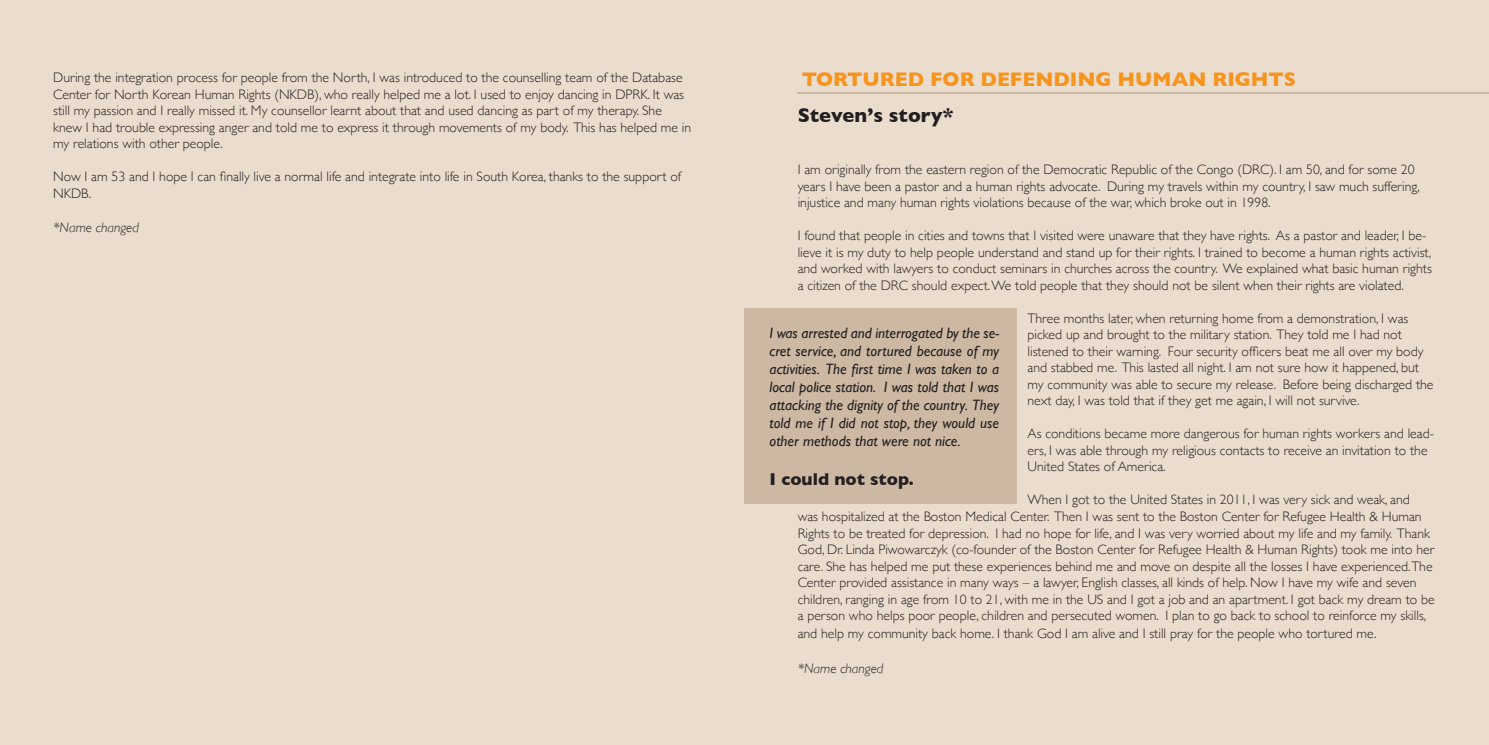
<style>
.page{position:relative;width:1489px;height:745px;background:#fff}
.page>*{position:absolute;margin:0;border:0;box-sizing:border-box;transform-origin:0 0}
.t1{font:700 20px "Gill Sans";color:#f7941d}
.t2{font:700 20px "Gill Sans";color:#231f20}
.t3{font:700 17.5px "Gill Sans";color:#231f20}
.t4{font:italic 15px/18px "Gill Sans";color:#231f20;text-align:justify}
.t5{font:300 13.75px/16.5px "Gill Sans";color:#231f20}
.t6{font:italic 300 13.75px "Gill Sans";color:#231f20}
</style>
<div class="page">
<div style="left:0;top:0;width:745px;height:744px;background:#ebddcd"></div>
<div style="left:744px;top:0;width:744px;height:744px;background:#ebddcd"></div>
<div style="left:744px;top:308px;width:272px;height:195px;background:#cdb9a3"></div>
<hr style="left:797px;top:92px;width:691px;height:2px;background:#cdb9a3">
<p class="t5" style="left:53px;top:69px;width:639px">During the integration process for people from the North, I was introduced to the counselling team of the Database Center for North Korean Human Rights (NKDB), who really helped me a lot. I used to enjoy dancing in DPRK. It was still my passion and I really missed it. My counsellor learnt about that and used dancing as part of my therapy. She knew I had trouble expressing anger and told me to express it through movements of my body. This has helped me in my relations with other people.</p>
<p class="t5" style="left:53px;top:168px;width:629px">Now I am 53 and I hope I can finally live a normal life and integrate into life in South Korea, thanks to the support of<br>NKDB.</p>
<p class="t6" style="left:53px;top:220px;width:87px">*Name changed</p>
<h1 class="t1" style="left:801px;top:64px;width:496px">TORTURED FOR DEFENDING HUMAN RIGHTS</h1>
<h1 class="t2" style="left:797px;top:99px;width:157px">Steven’s story*</h1>
<p class="t5" style="left:797px;top:160px;width:623px">I am originally from the eastern region of the Democratic Republic of the Congo (DRC). I am 50, and for some 20 years I have been a pastor and a human rights advocate. During my travels within my country, I saw much suffering, injustice and many human rights violations because of the war, which broke out in 1998.</p>
<p class="t5" style="left:797px;top:226px;width:635px">I found that people in cities and towns that I visited were unaware that they have rights. As a pastor and leader, I be&shy;lieve it is my duty to help people understand and stand up for their rights. I trained to become a human rights activist, and worked with lawyers to conduct seminars in churches across the country. We explained what basic human rights a citizen of the DRC should expect. We told people that they should not be silent when their rights are violated.</p>
<p class="t5" style="left:1027px;top:309px;width:407px">Three months later, when returning home from a demonstration, I was picked up and brought to the military station. They told me I had not listened to their warning. Four security officers beat me all over my body and stabbed me. This lasted all night. I am not sure how it happened, but my community was able to secure my release. Before being discharged the next day, I was told that if they get me again, I will not survive.</p>
<p class="t5" style="left:1027px;top:424px;width:408px">As conditions became more dangerous for human rights workers and lead&shy;ers, I was able through my religious contacts to receive an invitation to the<br>United States of America.</p>
<p class="t5" style="left:797px;top:490px;width:638px;text-indent:230px">When I got to the United States in 2011, I was very sick and weak, and<br>was hospitalized at the Boston Medical Center. Then I was sent to the Boston Center for Refugee Health &amp; Human Rights to be treated for depression. I had no hope for life, and I was very worried about my life and my family. Thank God, Dr. Linda Piwowarczyk (co-founder of the Boston Center for Refugee Health &amp; Human Rights) took me into her care. She has helped me put these experiences behind me and move on despite all the losses I have experienced.The Center provided assistance in many ways – a lawyer, English classes, all kinds of help. Now I have my wife and seven children, ranging in age from 10 to 21, with me in the US and I got a job and an apartment. I got back my dream to be a person who helps poor people, children and persecuted women. I plan to go back to school to reinforce my skills,</p>
<p class="t5" style="left:797px;top:624px;width:580px">and help my community back home. I thank God I am alive and I still pray for the people who tortured me.</p>
<p class="t6" style="left:797px;top:660px;width:87px">*Name changed</p>
<p class="t4" style="left:769px;top:323px;width:231px">I was arrested and interrogated by the se&shy;cret service, and tortured because of my activities. The first time I was taken to a local police station. I was told that I was attacking the dignity of the country. They told me if I did not stop, they would use other methods that were not nice.</p>
<p class="t3" style="left:769px;top:465px;width:146px">I could not stop.</p>
</div>
